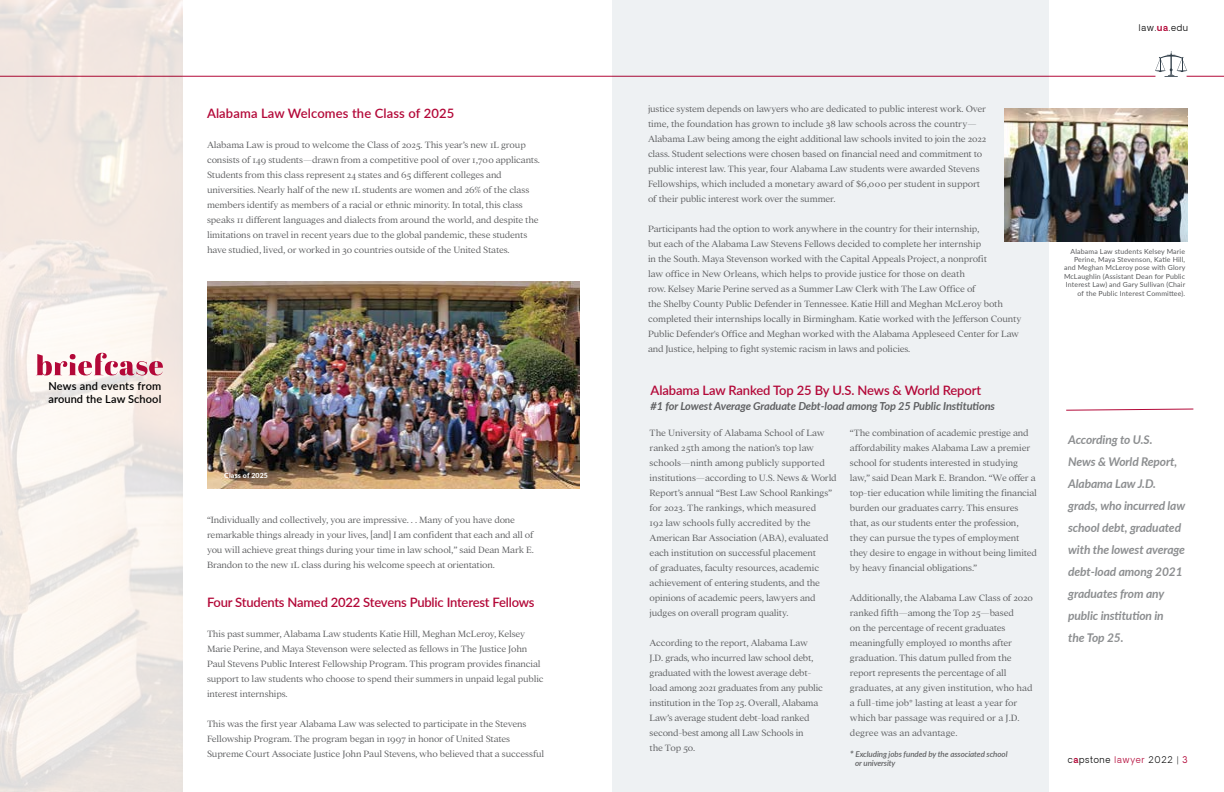
<style>
.page{position:relative;width:1224px;height:792px;background:#fff}
.page>*{position:absolute;margin:0;border:0;box-sizing:border-box;transform-origin:0 0}
.t1{font:600 13px "Lato";letter-spacing:-.015em;color:#b30838}
.t2{font:600 13px "Lato";letter-spacing:.01em;color:#b30838}
.t3{font:italic 700 12px/22px "Lato";letter-spacing:-.01em;color:#8c8e90}
.t4{font:italic 700 11px "Lato";letter-spacing:-.01em;color:#5f6062}
.t5{font:600 11px/13.2px "Lato";letter-spacing:.01em;color:#000}
.t6{font:300 10px/15px "Addington CF";letter-spacing:-.015em;color:#5f6062}
.t7{font:300 9px "Oakes Grotesk";letter-spacing:.075em;color:#000}
.t8{font:italic 600 8px/9px "Lato";letter-spacing:-.01em;color:#5f6062}
.t9{font:7px/8.4px "Lato";letter-spacing:.02em;color:#58595b;text-align:right}
.t10{font:800 7px "Lato";letter-spacing:.02em;color:#fff}
.s1{font-weight:600;color:#b30838}
.s2{font-size:10px}
.s3{color:#b30838}
.s4{font-weight:400;color:#b30838}
</style>
<div class="page">
<img style="left:0;top:0;width:183px;height:792px">
<div style="left:612px;top:0;width:436px;height:792px;background:#eef1f3"></div>
<svg style="left:36px;top:353px;width:127px;height:23px"></svg>
<svg style="left:1155px;top:51px;width:32px;height:26px"></svg>
<hr style="left:1187px;top:76px;width:37px;height:1px;background:#b30838">
<hr style="left:183px;top:76px;width:972px;height:1px;background:#b30838">
<hr style="left:0;top:76px;width:183px;height:1px;background:#b30838">
<img style="left:207px;top:281px;width:373px;height:207px">
<svg style="left:1066px;top:409px;width:128px;height:2px"></svg>
<img style="left:1004px;top:108px;width:184px;height:133px">
<h1 class="t2" style="left:207px;top:104px;width:249px">Alabama Law Welcomes the Class of 2025</h1>
<p class="t6" style="left:207px;top:138px;width:334px">Alabama Law is proud to welcome the Class of 2025. This year’s new 1L group consists of 149 students—drawn from a competitive pool of over 1,700 applicants.<br>Students from this class represent 24 states and 65 different colleges and universities. Nearly half of the new 1L students are women and 26% of the class members identify as members of a racial or ethnic minority. In total, this class speaks 11 different languages and dialects from around the world, and despite the limitations on travel in recent years due to the global pandemic, these students have studied, lived, or worked in 30 countries outside of the United States.</p>
<p class="t5" style="left:48px;top:379px;width:115px">News and events from around the Law School</p>
<p class="t10" style="left:224px;top:470px;width:45px">Class of 2025</p>
<p class="t6" style="left:207px;top:513px;width:328px">“Individually and collectively, you are impressive. . . Many of you have done remarkable things already in your lives, [and] I am confident that each and all of you will achieve great things during your time in law school,” said Dean Mark E.<br>Brandon to the new 1L class during his welcome speech at orientation.</p>
<h1 class="t1" style="left:207px;top:593px;width:329px">Four Students Named 2022 Stevens Public Interest Fellows</h1>
<p class="t6" style="left:207px;top:627px;width:338px">This past summer, Alabama Law students Katie Hill, Meghan McLeroy, Kelsey Marie Perine, and Maya Stevenson were selected as fellows in The Justice John Paul Stevens Public Interest Fellowship Program. This program provides financial support to law students who choose to spend their summers in unpaid legal public interest internships.</p>
<p class="t6" style="left:207px;top:717px;width:339px">This was the first year Alabama Law was selected to participate in the Stevens<br>Fellowship Program. The program began in 1997 in honor of United States<br>Supreme Court Associate Justice John Paul Stevens, who believed that a successful</p>
<p class="t6" style="left:648px;top:102px;width:340px">justice system depends on lawyers who are dedicated to public interest work. Over time, the foundation has grown to include 38 law schools across the country— Alabama Law being among the eight additional law schools invited to join the 2022 class. Student selections were chosen based on financial need and commitment to public interest law. This year, four Alabama Law students were awarded Stevens Fellowships, which included a monetary award of $6,000 per student in support of their public interest work over the summer.</p>
<p class="t6" style="left:648px;top:222px;width:375px">Participants had the option to work anywhere in the country for their internship,<br>but each of the Alabama Law Stevens Fellows decided to complete her internship<br>in the South. Maya Stevenson worked with the Capital Appeals Project, a nonprofit<br>law office in New Orleans, which helps to provide justice for those on death<br>row. Kelsey Marie Perine served as a Summer Law Clerk with The Law Office of<br>the Shelby County Public Defender in Tennessee. Katie Hill and Meghan McLeroy both completed their internships locally in Birmingham. Katie worked with the Jefferson County Public Defender's Office and Meghan worked with the Alabama Appleseed Center for Law and Justice, helping to fight systemic racism in laws and policies.</p>
<p class="t7" style="left:1139px;top:22px;width:51px">law.<span class="s1">ua</span>.edu</p>
<p class="t9" style="left:1064px;top:247px;width:123px">Alabama Law students Kelsey Marie Perine, Maya Stevenson, Katie Hill, and Meghan McLeroy pose with Glory McLaughlin (Assistant Dean for Public Interest Law) and Gary Sullivan (Chair of the Public Interest Committee).</p>
<h1 class="t1" style="left:651px;top:381px;width:332px">Alabama Law Ranked Top 25 By U.S. News &amp; World Report</h1>
<p class="t4" style="left:651px;top:398px;width:346px">#1 for Lowest Average Graduate Debt-load among Top 25 Public Institutions</p>
<p class="t6" style="left:650px;top:426px;width:189px">The University of Alabama School of Law ranked 25th among the nation’s top law schools—ninth among publicly supported institutions—according to U.S. News &amp; World Report’s annual “Best Law School Rankings” for 2023. The rankings, which measured<br>192 law schools fully accredited by the American Bar Association (ABA), evaluated each institution on successful placement<br>of graduates, faculty resources, academic achievement of entering students, and the opinions of academic peers, lawyers and judges on overall program quality.</p>
<p class="t6" style="left:650px;top:636px;width:175px">According to the report, Alabama Law J.D. grads, who incurred law school debt, graduated with the lowest average debt&shy;load among 2021 graduates from any public institution in the Top 25. Overall, Alabama Law’s average student debt-load ranked second-best among all Law Schools in<br>the Top 50.</p>
<p class="t6" style="left:850px;top:426px;width:189px">“The combination of academic prestige and affordability makes Alabama Law a premier school for students interested in studying law,” said Dean Mark E. Brandon. “We offer a top-tier education while limiting the financial burden our graduates carry. This ensures that, as our students enter the profession, they can pursue the types of employment they desire to engage in without being limited by heavy financial obligations.”</p>
<p class="t6" style="left:850px;top:591px;width:185px">Additionally, the Alabama Law Class of 2020 ranked fifth—among the Top 25—based<br>on the percentage of recent graduates meaningfully employed 10 months after graduation. This datum pulled from the report represents the percentage of all graduates, at any given institution, who had a full-time job* lasting at least a year for which bar passage was required or a J.D. degree was an advantage.</p>
<p class="t8" style="left:855px;top:749px;width:154px;text-indent:-5px"><span class="s2">*</span> Excluding jobs funded by the associated school or university</p>
<p class="t7" style="left:1068px;top:753px;width:122px">c<span class="s1">a</span>pstone <span class="s3">lawyer</span> 2022 | <span class="s4">3</span></p>
<p class="t3" style="left:1068px;top:429px;width:119px">According to U.S.<br>News &amp; World Report,<br>Alabama Law J.D. grads, who incurred law school debt, graduated with the lowest average debt-load among 2021 graduates from any public institution in<br>the Top 25.</p>
</div>
